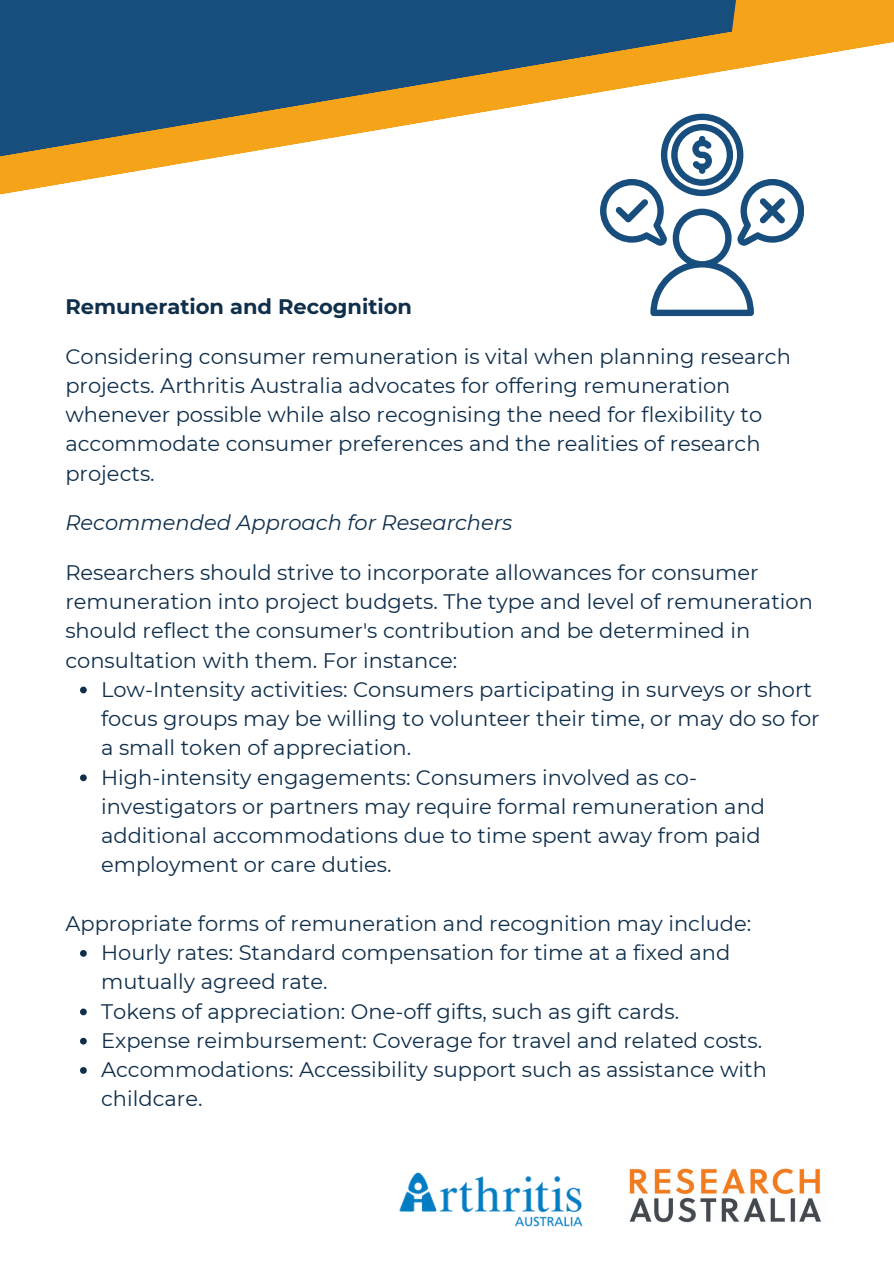
<style>
.page{position:relative;width:894px;height:1264px;background:#fff}
.page>*{position:absolute;margin:0;border:0;box-sizing:border-box;transform-origin:0 0}
.t1{font:21px/29.2px "Montserrat";color:#102f4b}
.t2{font:italic 21px "Montserrat";color:#102f4b}
.t3{font:700 21px "Montserrat";color:#102f4b}
</style>
<div class="page">
<svg style="left:817px;top:0;width:76px;height:55px;background:#f6ad33"></svg>
<svg style="left:0;top:0;width:817px;height:220px"></svg>
<svg style="left:80px;top:686px;width:7px;height:7px"></svg>
<svg style="left:80px;top:774px;width:7px;height:7px"></svg>
<svg style="left:80px;top:950px;width:7px;height:6px"></svg>
<svg style="left:80px;top:1008px;width:7px;height:7px"></svg>
<svg style="left:80px;top:1037px;width:7px;height:7px"></svg>
<svg style="left:80px;top:1067px;width:7px;height:6px"></svg>
<img style="left:399px;top:1172px;width:184px;height:55px">
<img style="left:629px;top:1168px;width:192px;height:55px">
<svg style="left:600px;top:114px;width:203px;height:202px"></svg>
<p class="t3" style="left:65px;top:294px;width:348px">Remuneration and Recognition</p>
<h1 class="t1" style="left:65px;top:341px;width:727px">Considering consumer remuneration is vital when planning research projects. Arthritis Australia advocates for offering remuneration whenever possible while also recognising the need for flexibility to accommodate consumer preferences and the realities of research projects.</h1>
<p class="t2" style="left:65px;top:510px;width:448px">Recommended Approach for Researchers</p>
<p class="t1" style="left:65px;top:557px;width:748px">Researchers should strive to incorporate allowances for consumer remuneration into project budgets. The type and level of remuneration should reflect the consumer's contribution and be determined in consultation with them. For instance:</p>
<p class="t1" style="left:101px;top:674px;width:719px">Low-Intensity activities: Consumers participating in surveys or short focus groups may be willing to volunteer their time, or may do so for a small token of appreciation.</p>
<p class="t1" style="left:101px;top:762px;width:665px">High-intensity engagements: Consumers involved as co&shy;investigators or partners may require formal remuneration and additional accommodations due to time spent away from paid employment or care duties.</p>
<p class="t1" style="left:65px;top:908px;width:687px">Appropriate forms of remuneration and recognition may include:</p>
<p class="t1" style="left:101px;top:938px;width:630px">Hourly rates: Standard compensation for time at a fixed and mutually agreed rate.</p>
<p class="t1" style="left:101px;top:996px;width:579px">Tokens of appreciation: One-off gifts, such as gift cards.</p>
<p class="t1" style="left:101px;top:1025px;width:662px">Expense reimbursement: Coverage for travel and related costs.</p>
<p class="t1" style="left:101px;top:1055px;width:667px">Accommodations: Accessibility support such as assistance with childcare.</p>
</div>
